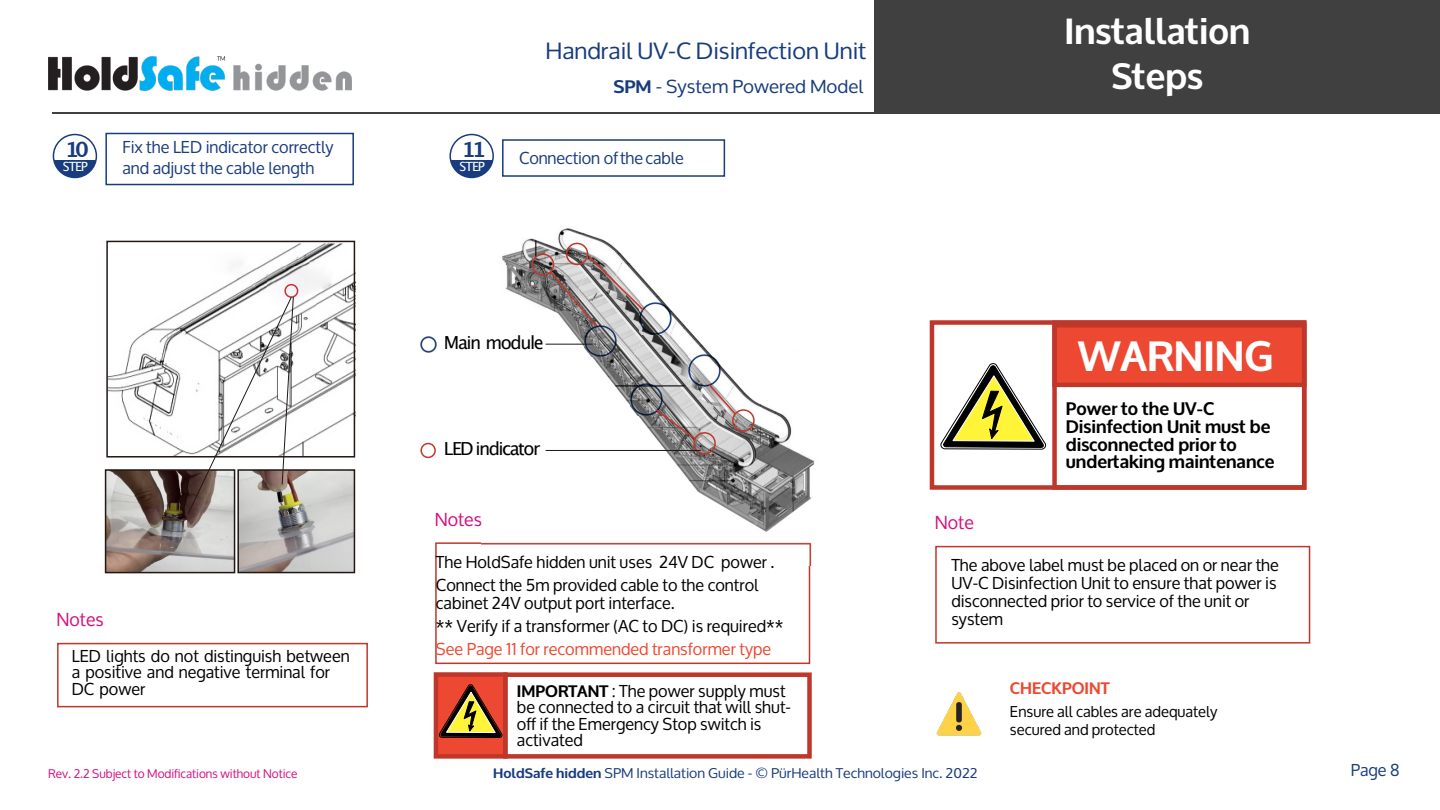
<style>
.page{position:relative;width:1440px;height:810px;background:#fff}
.page>*{position:absolute;margin:0;border:0;box-sizing:border-box;transform-origin:0 0}
.t1{font:700 41.85px "Oxygen";color:#fff}
.t2{font:700 36px/45px "Oxygen";color:#fff;text-align:center}
.t3{font:22.5px "Oxygen";color:#183c7e;scale:1.05 1}
.t4{font:700 21px "Lucida Grande";color:#183c7e}
.t5{font:700 18px/17.7px "Oxygen";color:#000}
.t6{font:18px "Lucida Grande";letter-spacing:-.085em;color:#000}
.t7{font:18px "Oxygen";color:#183c7e;scale:1.05 1}
.t8{font:18px "Oxygen";color:#d40f7d}
.t9{font:16.5px/16.5px "Oxygen";color:#000}
.t10{font:16.5px/21.6px "Oxygen";color:#183c7e}
.t11{font:16.5px "Oxygen";color:#ed4932}
.t12{font:700 16.5px "Oxygen";color:#ed4932}
.t13{font:15px/17.7px "Oxygen";color:#000}
.t14{font:13.5px "Oxygen";color:#183c7e;scale:1.05 1}
.t15{font:12.75px "Lucida Grande";letter-spacing:-.095em;color:#fff}
.t16{font:12px "Oxygen";color:#d40f7d}
.s1{font-weight:700}
</style>
<div class="page">
<img style="left:49px;top:56px;width:303px;height:35px">
<div style="left:874px;top:0;width:566px;height:113px;background:#404040"></div>
<div style="left:105px;top:133px;width:249px;height:52px;border:2px solid #183c7e"></div>
<div style="left:502px;top:139px;width:223px;height:38px;border:2px solid #183c7e"></div>
<img style="left:109px;top:241px;width:247px;height:216px">
<div style="left:106px;top:241px;width:249px;height:217px;border:2px solid #211814"></div>
<img style="left:267px;top:267px;width:48px;height:48px">
<div style="left:284px;top:284px;width:14px;height:14px;border:2px solid #bf372b;border-radius:50%"></div>
<div style="left:449px;top:134px;width:45px;height:44px;border:2px solid #183c7e;border-radius:50%"></div>
<svg style="left:450px;top:160px;width:43px;height:17px"></svg>
<div style="left:53px;top:134px;width:44px;height:44px;border:2px solid #183c7e;border-radius:50%"></div>
<svg style="left:53px;top:160px;width:43px;height:17px"></svg>
<img style="left:240px;top:472px;width:112px;height:98px">
<img style="left:108px;top:472px;width:124px;height:98px">
<div style="left:435px;top:542px;width:375px;height:122px;border:2px solid #bf372b"></div>
<div style="left:434px;top:672px;width:74px;height:87px;background:#ed4932;border:4px solid #bf372b"></div>
<div style="left:503px;top:672px;width:309px;height:87px;border:4px solid #bf372b"></div>
<div style="left:105px;top:469px;width:130px;height:104px;border:2px solid #211814"></div>
<div style="left:237px;top:469px;width:118px;height:104px;border:2px solid #211814"></div>
<svg style="left:187px;top:296px;width:107px;height:219px"></svg>
<img style="left:481px;top:228px;width:334px;height:337px">
<div style="left:693px;top:432px;width:23px;height:23px;border:2px solid #bf372b;border-radius:50%"></div>
<div style="left:532px;top:253px;width:22px;height:23px;border:2px solid #bf372b;border-radius:50%"></div>
<img style="left:585px;top:328px;width:32px;height:29px">
<img style="left:640px;top:302px;width:32px;height:32px">
<img style="left:630px;top:383px;width:32px;height:32px">
<img style="left:689px;top:355px;width:32px;height:32px">
<div style="left:566px;top:243px;width:22px;height:22px;border:2px solid #bf372b;border-radius:50%"></div>
<div style="left:732px;top:409px;width:23px;height:23px;border:2px solid #bf372b;border-radius:50%"></div>
<div style="left:57px;top:643px;width:311px;height:64px;border:2px solid #bf372b"></div>
<div style="left:420px;top:443px;width:16px;height:15px;border:2px solid #bf372b;border-radius:50%"></div>
<img style="left:420px;top:336px;width:16px;height:16px">
<hr style="left:546px;top:344px;width:47px;height:1px;background:#211814">
<hr style="left:546px;top:450px;width:155px;height:1px;background:#211814">
<svg style="left:549px;top:254px;width:96px;height:74px"></svg>
<svg style="left:654px;top:408px;width:43px;height:33px"></svg>
<svg style="left:707px;top:383px;width:30px;height:33px"></svg>
<hr style="left:52px;top:112px;width:824px;height:2px;background:#404040">
<div style="left:935px;top:546px;width:375px;height:98px;border:2px solid #bf372b"></div>
<div style="left:1052px;top:320px;width:254px;height:67px;background:#ed4932;border:4px solid #bf372b"></div>
<div style="left:1052px;top:323px;width:254px;height:167px;border:4px solid #bf372b"></div>
<div style="left:930px;top:320px;width:376px;height:170px;border:4px solid #bf372b"></div>
<svg style="left:940px;top:363px;width:106px;height:87px"></svg>
<svg style="left:439px;top:684px;width:64px;height:54px"></svg>
<img style="left:936px;top:692px;width:46px;height:44px">
<p class="t4" style="left:65px;top:141px;width:26px">10</p>
<p class="t15" style="left:63px;top:161px;width:27px">STEP</p>
<h3 class="t3" style="left:545px;top:32px;width:307px">Handrail UV-C Disinfection Unit</h3>
<p class="t7" style="left:613px;top:71px;width:240px"><span class="s1">SPM</span> - System Powered Model</p>
<p class="t10" style="left:122px;top:134px;width:213px">Fix the LED indicator correctly and adjust the cable length</p>
<p class="t10" style="left:519px;top:146px;width:166px">Connection ofthe cable</p>
<p class="t4" style="left:462px;top:141px;width:26px">11</p>
<p class="t15" style="left:460px;top:161px;width:27px">STEP</p>
<p class="t6" style="left:444px;top:335px;width:102px">Main module</p>
<p class="t6" style="left:444px;top:441px;width:98px">LED indicator</p>
<p class="t8" style="left:435px;top:504px;width:49px">Notes</p>
<p class="t8" style="left:57px;top:604px;width:49px">Notes</p>
<p class="t9" style="left:72px;top:646px;width:279px">LED lights do not distinguish between a positive and negative terminal for<br>DC power</p>
<p class="t9" style="left:436px;top:549px;width:340px;line-height:23.2px">The HoldSafe hidden unit uses 24V DC power .<br>Connect the 5m provided cable to the control</p>
<p class="t9" style="left:436px;top:590px;width:349px;line-height:23.2px">cabinet 24V output port interface.<br>** Verify if a transformer (AC to DC) is required**</p>
<p class="t11" style="left:436px;top:635px;width:337px">See Page 11 for recommended transformer type</p>
<p class="t9" style="left:517px;top:681px;width:276px"><span class="s1">IMPORTANT</span> : The power supply must be connected to a circuit that will shut&shy;off if the Emergency Stop switch is activated</p>
<h2 class="t2" style="left:1064px;top:5px;width:187px">Installation<br>Steps</h2>
<h1 class="t1" style="left:1078px;top:320px;width:197px">WARNING</h1>
<p class="t8" style="left:935px;top:507px;width:41px">Note</p>
<p class="t5" style="left:1066px;top:398px;width:210px">Power to the UV-C<br>Disinfection Unit must be disconnected prior to undertaking maintenance</p>
<p class="t9" style="left:951px;top:555px;width:329px;line-height:17.7px">The above label must be placed on or near the UV-C Disinfection Unit to ensure that power is disconnected prior to service of the unit or system</p>
<p class="t12" style="left:1010px;top:673px;width:101px">CHECKPOINT</p>
<p class="t13" style="left:1010px;top:701px;width:209px">Ensure all cables are adequately secured and protected</p>
<p class="t16" style="left:48px;top:763px;width:251px">Rev. 2.2 Subject to Modifications without Notice</p>
<p class="t14" style="left:493px;top:761px;width:463px"><span class="s1">HoldSafe hidden</span> SPM Installation Guide - © PürHealth Technologies Inc. 2022</p>
<p class="t10" style="left:1351px;top:758px;width:50px">Page 8</p>
</div>
